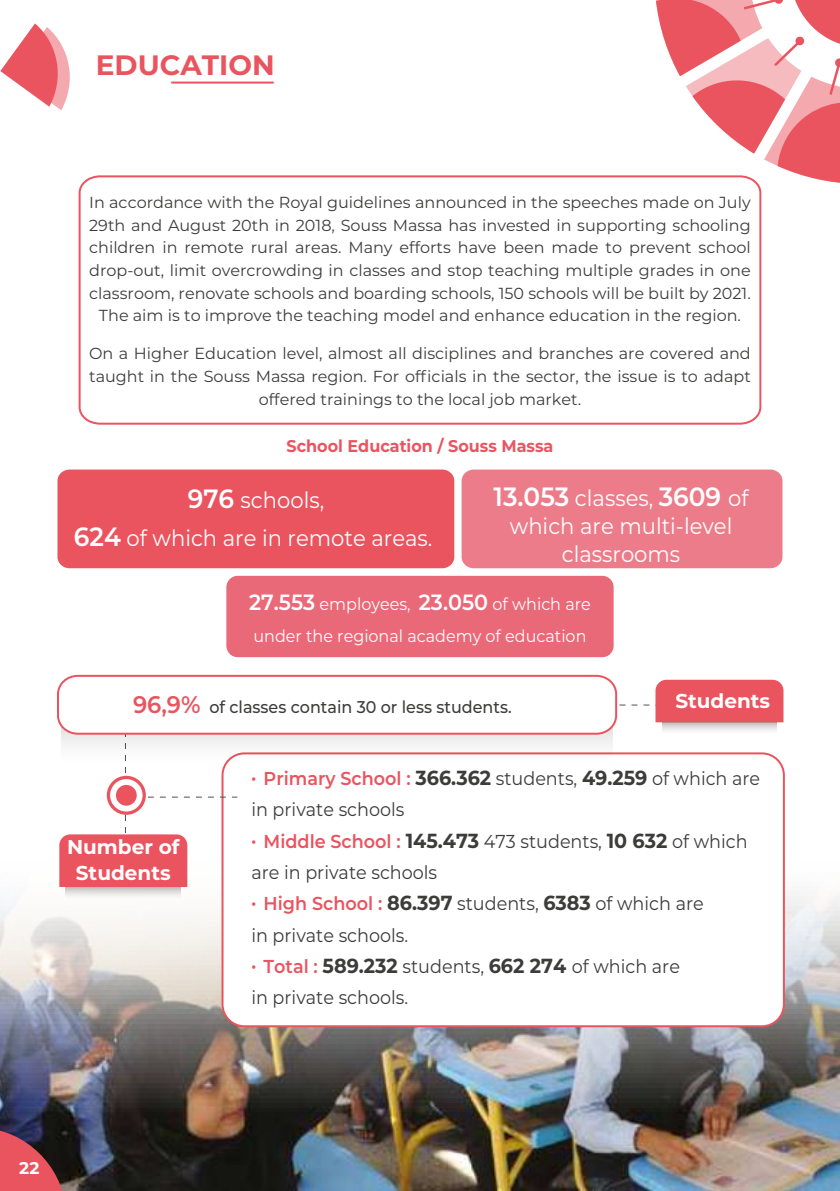
<style>
.page{position:relative;width:840px;height:1191px;background:#fff}
.page>*{position:absolute;margin:0;border:0;box-sizing:border-box;transform-origin:0 0}
.t1{font:700 28px "Montserrat";color:#ea545f}
.t2{font:600 26.4px "Montserrat";color:#fff;scale:.94 1}
.t3{font:22.4px/37.6px "Montserrat";color:#fff;text-align:center;scale:.94 1}
.t4{font:700 20px/25.6px "Montserrat";color:#fff;text-align:center}
.t5{font:18.6px/31.4px "Montserrat";color:#3c3c3b;scale:.94 1}
.t6{font:17px/32px "Montserrat";color:#fff;scale:.94 1}
.t7{font:500 17px "Montserrat";color:#3c3c3b;scale:.94 1}
.t8{font:700 17px "Montserrat";color:#ea545f;scale:.94 1}
.t9{font:700 17px "Montserrat";color:#fff}
.t10{font:16px/22.6px "Montserrat";color:#3c3c3b;text-align:center}
.s1{font-weight:600;font-size:26.4px}
.s2{font-weight:400;font-size:22.4px}
.s3{font-weight:600;font-size:22px}
.s4{font-weight:600;font-size:24px;color:#ea545f}
.s5{font-weight:700;font-size:14px;color:#ea545f}
.s6{font-weight:600;color:#ea545f}
.s7{font-weight:700;font-size:20.4px}
</style>
<div class="page">
<img style="left:0;top:81px;width:839px;height:1110px">
<svg style="left:654px;top:0;width:185px;height:184px"></svg>
<svg style="left:0;top:1127px;width:66px;height:64px;background:#973e48"></svg>
<svg style="left:220px;top:751px;width:565px;height:277px"></svg>
<svg style="left:237px;top:726px;width:374px;height:51px"></svg>
<div style="left:58px;top:676px;width:557px;height:57px;background:#fff;border-radius:19px"></div>
<div style="left:57px;top:675px;width:559px;height:59px;border:2px solid #ea545f;border-radius:19px"></div>
<svg style="left:0;top:23px;width:70px;height:87px"></svg>
<hr style="left:171px;top:82px;width:102px;height:2px;background:#ea545f">
<div style="left:226px;top:576px;width:387px;height:81px;background:#ea6978"></div>
<div style="left:57px;top:469px;width:397px;height:99px;background:#ea545f"></div>
<div style="left:461px;top:469px;width:321px;height:99px;background:#ed7c8a"></div>
<svg style="left:59px;top:707px;width:178px;height:180px"></svg>
<svg style="left:66px;top:887px;width:115px;height:16px"></svg>
<svg style="left:78px;top:174px;width:684px;height:252px"></svg>
<svg style="left:606px;top:680px;width:177px;height:42px"></svg>
<svg style="left:661px;top:722px;width:115px;height:17px"></svg>
<h1 class="t1" style="left:96px;top:45px;width:180px">EDUCATION</h1>
<p class="t10" style="left:89px;top:191px;width:662px">In accordance with the Royal guidelines announced in the speeches made on July 29th and August 20th in 2018, Souss Massa has invested in supporting schooling children in remote rural areas. Many efforts have been made to prevent school drop-out, limit overcrowding in classes and stop teaching multiple grades in one classroom, renovate schools and boarding schools, 150 schools will be built by 2021.<br>The aim is to improve the teaching model and enhance education in the region.</p>
<p class="t10" style="left:89px;top:342px;width:662px">On a Higher Education level, almost all disciplines and branches are covered and taught in the Souss Massa region. For officials in the sector, the issue is to adapt offered trainings to the local job market.</p>
<p class="t8" style="left:286px;top:434px;width:285px">School Education / Souss Massa</p>
<h3 class="t3" style="left:74px;top:480px;width:382px"><span class="s1">976</span> schools,<br><span class="s1">624</span> of which are in remote areas.</h3>
<h2 class="t2" style="left:493px;top:478px;width:272px">13.053 <span class="s2">classes,</span> 3609 <span class="s2">of</span></h2>
<h3 class="t3" style="left:509px;top:512px;width:238px;line-height:28px">which are multi-level classrooms</h3>
<p class="t6" style="left:249px;top:587px;width:365px"><span class="s3">27.553</span> employees, <span class="s3">23.050</span> of which are under the regional academy of education</p>
<p class="t7" style="left:133px;top:695px;width:404px"><span class="s4">96,9%</span> of classes contain 30 or less students.</p>
<p class="t4" style="left:675px;top:687px;width:96px">Students</p>
<p class="t4" style="left:67px;top:833px;width:114px">Number of<br>Students</p>
<p class="t5" style="left:251px;top:762px;width:542px"><span class="s5">•</span> <span class="s6">Primary School :</span> <span class="s7">366.362</span> students, <span class="s7">49.259</span> of which are in private schools</p>
<p class="t5" style="left:251px;top:824px;width:529px"><span class="s5">•</span> <span class="s6">Middle School :</span> <span class="s7">145.473</span> 473 students, <span class="s7">10 632</span> of which are in private schools</p>
<p class="t5" style="left:251px;top:887px;width:482px"><span class="s5">•</span> <span class="s6">High School :</span> <span class="s7">86.397</span> students, <span class="s7">6383</span> of which are in private schools.</p>
<p class="t5" style="left:251px;top:950px;width:457px"><span class="s5">•</span> <span class="s6">Total :</span> <span class="s7">589.232</span> students, <span class="s7">662 274</span> of which are in private schools.</p>
<p class="t9" style="left:19px;top:1155px;width:22px">22</p>
</div>
